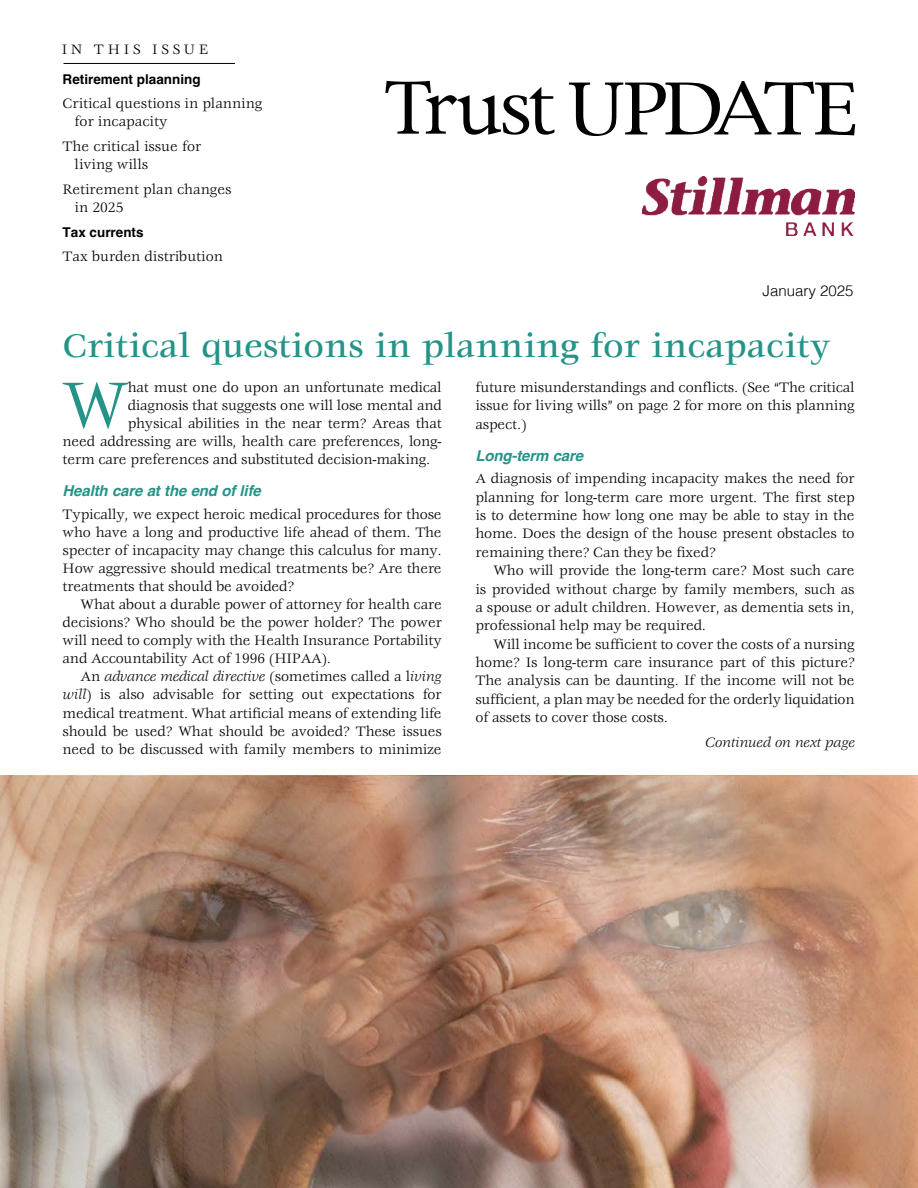
<style>
.page{position:relative;width:918px;height:1188px;background:#fff}
.page>*{position:absolute;margin:0;border:0;box-sizing:border-box;transform-origin:0 0}
.t1{font:72.45px "Veljovic Std";color:#249388}
.t2{font:500 36px "Veljovic Std";color:#249388}
.t3{font:15px/18.3px "Veljovic Std";letter-spacing:-.01em;color:#000;text-align:justify}
.t4{font:italic 700 15px "Helvetica";letter-spacing:-.01em;color:#249388}
.t5{font:italic 15px "Veljovic Std";color:#000}
.t6{font:15px "Veljovic Std";letter-spacing:.25em;color:#000}
.t7{font:300 15px "Helvetica";color:#000}
.t8{font:700 13.5px "Helvetica";color:#000}
.s1{font-style:italic}
</style>
<div class="page">
<hr style="left:63px;top:63px;width:172px;height:1px;background:#000">
<img style="left:0;top:775px;width:918px;height:413px">
<svg style="left:385px;top:81px;width:169px;height:54px"></svg>
<svg style="left:569px;top:81px;width:286px;height:55px"></svg>
<img style="left:643px;top:176px;width:212px;height:59px">
<p class="t6" style="left:62px;top:41px;width:148px">IN THIS ISSUE</p>
<p class="t8" style="left:63px;top:71px;width:140px">Retirement plaanning</p>
<p class="t3" style="left:75px;top:95px;width:189px;text-indent:-12px">Critical questions in planning for incapacity</p>
<p class="t3" style="left:75px;top:138px;width:128px;text-indent:-12px">The critical issue for living wills</p>
<p class="t3" style="left:75px;top:181px;width:158px;text-indent:-12px">Retirement plan changes in 2025</p>
<p class="t8" style="left:63px;top:224px;width:83px">Tax currents</p>
<p class="t3" style="left:63px;top:248px;width:162px">Tax burden distribution</p>
<p class="t7" style="left:763px;top:278px;width:92px">January 2025</p>
<h2 class="t2" style="left:63px;top:326px;width:769px">Critical questions in planning for incapacity</h2>
<h1 class="t1" style="left:63px;top:366px;width:67px">W</h1>
<p class="t3" style="left:128px;top:379px;width:316px">hat must one do upon an unfortunate medical</p>
<p class="t3" style="left:475px;top:379px;width:381px">future misunderstandings and conflicts. (See “The critical issue for living wills” on page 2 for more on this planning aspect.)</p>
<p class="t4" style="left:475px;top:446px;width:109px">Long-term care</p>
<p class="t3" style="left:475px;top:470px;width:381px">A diagnosis of impending incapacity makes the need for planning for long-term care more urgent. The first step is to determine how long one may be able to stay in the home. Does the design of the house present obstacles to remaining there? Can they be fixed?</p>
<p class="t3" style="left:475px;top:562px;width:381px;text-indent:18px">Who will provide the long-term care? Most such care is provided without charge by family members, such as a spouse or adult children. However, as dementia sets in, professional help may be required.</p>
<p class="t3" style="left:475px;top:635px;width:381px;text-indent:18px">Will income be sufficient to cover the costs of a nursing home? Is long-term care insurance part of this picture?<br>The analysis can be daunting. If the income will not be sufficient, a plan may be needed for the orderly liquidation of assets to cover those costs.</p>
<p class="t5" style="left:705px;top:735px;width:151px">Continued on next page</p>
<p class="t3" style="left:128px;top:397px;width:316px">diagnosis that suggests one will lose mental and</p>
<p class="t3" style="left:128px;top:415px;width:316px">physical abilities in the near term? Areas that</p>
<p class="t3" style="left:63px;top:433px;width:381px">need addressing are wills, health care preferences, long-</p>
<p class="t3" style="left:63px;top:451px;width:369px">term care preferences and substituted decision-making.</p>
<p class="t4" style="left:63px;top:482px;width:200px">Health care at the end of life</p>
<p class="t3" style="left:63px;top:506px;width:381px">Typically, we expect heroic medical procedures for those who have a long and productive life ahead of them. The specter of incapacity may change this calculus for many.<br>How aggressive should medical treatments be? Are there treatments that should be avoided?</p>
<p class="t3" style="left:63px;top:596px;width:381px;text-indent:18px">What about a durable power of attorney for health care decisions? Who should be the power holder? The power will need to comply with the Health Insurance Portability and Accountability Act of 1996 (HIPAA).</p>
<p class="t3" style="left:63px;top:668px;width:381px;text-indent:18px">An <span class="s1">advance medical directive</span> (sometimes called a l<span class="s1">iving will</span>) is also advisable for setting out expectations for medical treatment. What artificial means of extending life should be used? What should be avoided? These issues need to be discussed with family members to minimize</p>
</div>
